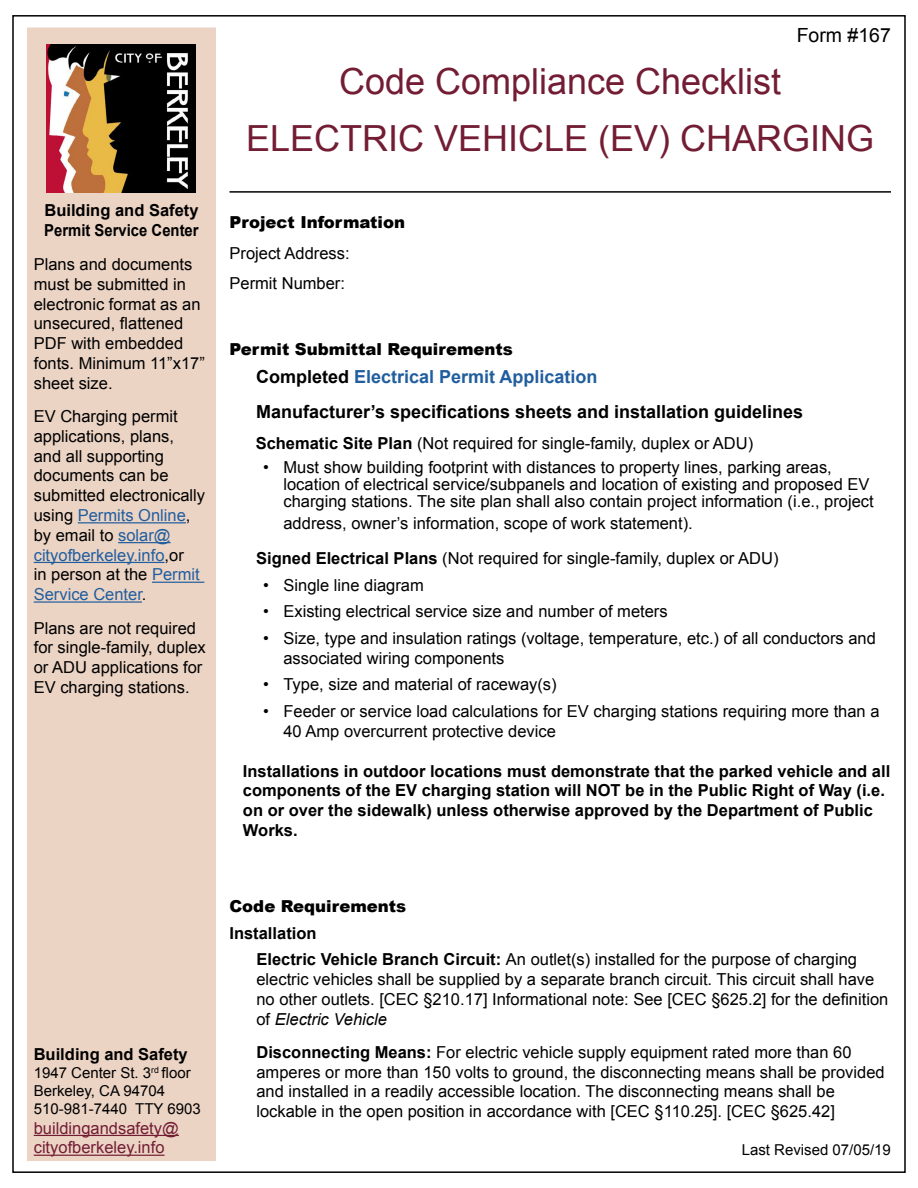
<style>
.page{position:relative;width:918px;height:1188px;background:#fff}
.page>*{position:absolute;margin:0;border:0;box-sizing:border-box;transform-origin:0 0}
.t1{font:36px/56.7px "Arial";color:#731d34;text-align:center}
.t2{font:19.5px "Arial";color:#000}
.t3{font:700 18px/35.1px "Arial";color:#000}
.t4{font:16.5px/19.8px "Arial";color:#000}
.t5{font:700 16.5px/19.8px "Arial";color:#000}
.t6{font:900 16.5px "Arial";color:#000}
.t7{font:16.5px/19.8px "Arial";color:#731d34}
.t8{font:15px/18px "Arial";color:#000}
.s1{color:#215e9e}
.s2{font-weight:700}
.s3{font-style:italic}
</style>
<div class="page">
<div style="left:27px;top:28px;width:189px;height:1133px;background:#ecd4c5"></div>
<img style="left:47px;top:45px;width:148px;height:148px">
<hr style="left:230px;top:191px;width:661px;height:2px;background:#000">
<hr style="left:34px;top:1135px;width:145px;height:1px;background:#731d34">
<hr style="left:34px;top:1155px;width:131px;height:1px;background:#731d34">
<hr style="left:78px;top:522px;width:108px;height:1px;background:#215e9e">
<hr style="left:118px;top:542px;width:53px;height:1px;background:#215e9e">
<hr style="left:34px;top:562px;width:131px;height:1px;background:#215e9e">
<hr style="left:152px;top:582px;width:52px;height:1px;background:#215e9e">
<hr style="left:34px;top:601px;width:108px;height:2px;background:#215e9e">
<p class="t5" style="left:44px;top:201px;width:156px">Building and Safety<br>Permit Service Center</p>
<p class="t4" style="left:34px;top:254px;width:173px">Plans and documents must be submitted in electronic format as an unsecured, flattened<br>PDF with embedded fonts. Minimum 11”x17” sheet size.</p>
<p class="t4" style="left:34px;top:407px;width:173px">EV Charging permit applications, plans, and all supporting documents can be submitted electronically using <span class="s1">Permits Online</span>, by email to <span class="s1">solar@ cityofberkeley.info</span>,or<br>in person at the <span class="s1">Permit<br>Service Center</span>.</p>
<p class="t4" style="left:34px;top:618px;width:174px">Plans are not required for single-family, duplex or ADU applications for<br>EV charging stations.</p>
<p class="t2" style="left:797px;top:22px;width:96px">Form #167</p>
<h1 class="t1" style="left:246px;top:53px;width:630px">Code Compliance Checklist<br>ELECTRIC VEHICLE (EV) CHARGING</h1>
<p class="t6" style="left:230px;top:210px;width:177px">Project Information</p>
<p class="t4" style="left:230px;top:239px;width:122px;line-height:29.7px">Project Address:<br>Permit Number:</p>
<p class="t6" style="left:230px;top:337px;width:285px">Permit Submittal Requirements</p>
<p class="t3" style="left:256px;top:360px;width:549px">Completed <span class="s1">Electrical Permit Application<br></span>Manufacturer’s specifications sheets and installation guidelines</p>
<p class="t4" style="left:256px;top:433px;width:499px"><span class="s2">Schematic Site Plan</span> (Not required for single-family, duplex or ADU)</p>
<p class="t4" style="left:283px;top:459px;width:592px;line-height:17.2px;text-indent:-20px">• Must show building footprint with distances to property lines, parking areas, location of electrical service/subpanels and location of existing and proposed EV charging stations. The site plan shall also contain project information (i.e., project</p>
<p class="t4" style="left:256px;top:506px;width:524px;line-height:35.1px;text-indent:27px">address, owner’s information, scope of work statement).<br><span class="s2">Signed Electrical Plans</span> (Not required for single-family, duplex or ADU)</p>
<p class="t4" style="left:263px;top:575px;width:162px">• Single line diagram</p>
<p class="t4" style="left:263px;top:602px;width:406px">• Existing electrical service size and number of meters</p>
<p class="t4" style="left:283px;top:628px;width:594px;text-indent:-20px">• Size, type and insulation ratings (voltage, temperature, etc.) of all conductors and associated wiring components</p>
<p class="t4" style="left:263px;top:675px;width:295px">• Type, size and material of raceway(s)</p>
<p class="t4" style="left:283px;top:701px;width:598px;text-indent:-20px">• Feeder or service load calculations for EV charging stations requiring more than a<br>40 Amp overcurrent protective device</p>
<p class="t5" style="left:243px;top:761px;width:649px">Installations in outdoor locations must demonstrate that the parked vehicle and all components of the EV charging station will NOT be in the Public Right of Way (i.e. on or over the sidewalk) unless otherwise approved by the Department of Public Works.</p>
<p class="t5" style="left:34px;top:1045px;width:156px">Building and Safety</p>
<p class="t8" style="left:34px;top:1064px;width:169px">1947 Center St. 3<sup>rd</sup> floor<br>Berkeley, CA 94704<br>510-981-7440 TTY 6903</p>
<p class="t7" style="left:34px;top:1118px;width:147px">buildingandsafety@ cityofberkeley.info</p>
<p class="t6" style="left:229px;top:894px;width:178px">Code Requirements</p>
<p class="t4" style="left:256px;top:920px;width:602px;line-height:26.5px;text-indent:-27px"><span class="s2">Installation<br>Electric Vehicle Branch Circuit:</span> An outlet(s) installed for the purpose of charging</p>
<p class="t4" style="left:256px;top:969px;width:633px">electric vehicles shall be supplied by a separate branch circuit. This circuit shall have no other outlets. [CEC §210.17] Informational note: See [CEC §625.2] for the definition of <span class="s3">Electric Vehicle</span></p>
<p class="t4" style="left:256px;top:1042px;width:630px"><span class="s2">Disconnecting Means:</span> For electric vehicle supply equipment rated more than 60 amperes or more than 150 volts to ground, the disconnecting means shall be provided and installed in a readily accessible location. The disconnecting means shall be lockable in the open position in accordance with [CEC §110.25]. [CEC §625.42]</p>
<p class="t8" style="left:742px;top:1141px;width:151px">Last Revised 07/05/19</p>
</div>
